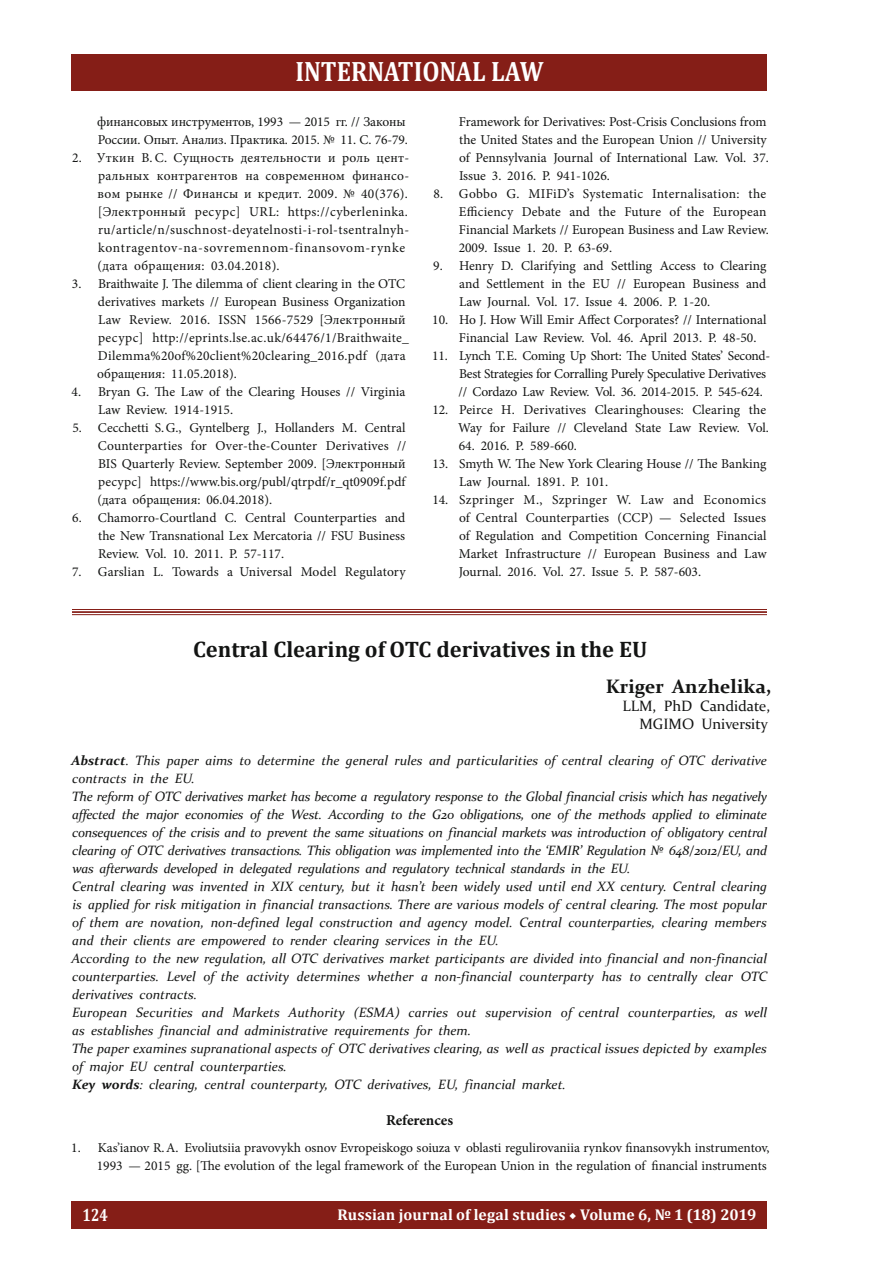
<style>
.page{position:relative;width:893px;height:1263px;background:#fff}
.page>*{position:absolute;margin:0;border:0;box-sizing:border-box;transform-origin:0 0}
.t1{font:700 28.2px "Cambria";color:#fff;scale:.88 1}
.t2{font:700 22.5px "Cambria";color:#131413}
.t3{font:700 19.5px "Constantia";color:#131413}
.t4{font:700 17.85px "Cambria";color:#fff;scale:.8 1}
.t5{font:700 15.6px "Cambria";letter-spacing:.01em;color:#fff}
.t6{font:15px/18px "Constantia";color:#131413;text-align:right}
.t7{font:700 15px "Minion Pro";letter-spacing:-.005em;color:#131413}
.t8{font:13.5px/18px "Minion Pro";color:#131413}
.t9{font:italic 13.5px/18px "Constantia";color:#131413}
.t10{font:13.5px/18px "Minion Pro";letter-spacing:.03em;color:#131413}
.t11{font:13.5px/18px "Minion Pro";letter-spacing:-.02em;color:#131413}
.s1{font-weight:700}
.s2{font-family:"Minion Pro";font-weight:400}
</style>
<div class="page">
<div style="left:72px;top:1202px;width:695px;height:27px;background:#851e17"></div>
<div style="left:72px;top:54px;width:695px;height:36px;background:#851e17"></div>
<hr style="left:72px;top:609px;width:695px;height:1px;background:#851e17">
<hr style="left:72px;top:611px;width:695px;height:2px;background:#851e17">
<hr style="left:72px;top:614px;width:695px;height:1px;background:#851e17">
<h1 class="t1" style="left:295px;top:51px;width:283px">INTERNATIONAL LAW</h1>
<p class="t8" style="left:97px;top:113px;width:312px">финансовых инструментов, 1993 — 2015 гг. // Законы<br>России. Опыт. Анализ. Практика. 2015. № 11. С. 76-79.</p>
<p class="t10" style="left:98px;top:149px;width:313px;text-indent:-25px">2. Уткин В.С. Сущность деятельности и роль цент&shy;ральных контрагентов на современном финансо&shy;вом рынке // Финансы и кредит. 2009. № 40(376). [Электронный ресурс] URL: https://cyberleninka. ru/article/n/suschnost-deyatelnosti-i-rol-tsentralnyh&shy;kontragentov-na-sovremennom-finansovom-rynke (дата обращения: 03.04.2018).</p>
<p class="t8" style="left:97px;top:275px;width:313px;text-indent:-25px">3. Braithwaite J. The dilemma of client clearing in the OTC derivatives markets // European Business Organization Law Review. 2016. ISSN 1566-7529 [Электронный ресурс] http://eprints.lse.ac.uk/64476/1/Braithwaite_ Dilemma%20of%20client%20clearing_2016.pdf (дата обращения: 11.05.2018).</p>
<p class="t8" style="left:98px;top:383px;width:309px;text-indent:-26px">4. Bryan G. The Law of the Clearing Houses // Virginia<br>Law Review. 1914-1915.</p>
<p class="t8" style="left:98px;top:419px;width:310px;text-align:justify;text-indent:-25px">5. Cecchetti S.G., Gyntelberg J., Hollanders M. Central Counterparties for Over-the-Counter Derivatives // BIS Quarterly Review. September 2009. [Электронный ресурс] https://www.bis.org/publ/qtrpdf/r_qt0909f.pdf (дата обращения: 06.04.2018).</p>
<p class="t8" style="left:98px;top:509px;width:309px;text-align:justify;text-indent:-26px">6. Chamorro-Courtland C. Central Counterparties and the New Transnational Lex Mercatoria // FSU Business Review. Vol. 10. 2011. P. 57-117.</p>
<p class="t8" style="left:72px;top:563px;width:335px">7. Garslian L. Towards a Universal Model Regulatory</p>
<p class="t8" style="left:459px;top:113px;width:311px">Framework for Derivatives: Post-Crisis Conclusions from the United States and the European Union // University of Pennsylvania Journal of International Law. Vol. 37.<br>Issue 3. 2016. P. 941-1026.</p>
<p class="t8" style="left:459px;top:185px;width:312px;text-indent:-25px">8. Gobbo G. MIFiD’s Systematic Internalisation: the Efficiency Debate and the Future of the European Financial Markets // European Business and Law Review.<br>2009. Issue 1. 20. P. 63-69.</p>
<p class="t8" style="left:459px;top:257px;width:309px;text-align:justify;text-indent:-26px">9. Henry D. Clarifying and Settling Access to Clearing and Settlement in the EU // European Business and Law Journal. Vol. 17. Issue 4. 2006. P. 1-20.</p>
<p class="t8" style="left:459px;top:311px;width:309px;text-indent:-27px">10. Ho J. How Will Emir Affect Corporates? // International<br>Financial Law Review. Vol. 46. April 2013. P. 48-50.</p>
<p class="t11" style="left:459px;top:347px;width:313px;text-indent:-26px">11. Lynch T.E. Coming Up Short: The United States’ Second-<br>Best Strategies for Corralling Purely Speculative Derivatives // Cordazo Law Review. Vol. 36. 2014-2015. P. 545-624.</p>
<p class="t8" style="left:432px;top:401px;width:338px;text-align:right">12. Peirce H. Derivatives Clearinghouses: Clearing the<br>Way for Failure // Cleveland State Law Review. Vol.</p>
<p class="t8" style="left:459px;top:437px;width:120px">64. 2016. P. 589-660.</p>
<p class="t8" style="left:459px;top:455px;width:309px;text-indent:-27px">13. Smyth W. The New York Clearing House // The Banking<br>Law Journal. 1891. P. 101.</p>
<p class="t8" style="left:459px;top:491px;width:309px;text-align:justify;text-indent:-26px">14. Szpringer M., Szpringer W. Law and Economics of Central Counterparties (CCP) — Selected Issues of Regulation and Competition Concerning Financial Market Infrastructure // European Business and Law Journal. 2016. Vol. 27. Issue 5. P. 587-603.</p>
<h2 class="t2" style="left:193px;top:633px;width:456px">Central Clearing of OTC derivatives in the EU</h2>
<h3 class="t3" style="left:606px;top:673px;width:167px">Kriger Anzhelika,</h3>
<p class="t6" style="left:622px;top:696px;width:149px">LLM, PhD Candidate,<br>MGIMO University</p>
<p class="t9" style="left:71px;top:751px;width:698px"><span class="s1">Abstract</span>. This paper aims to determine the general rules and particularities of central clearing of OTC derivative contracts in the EU.<br>The reform of OTC derivatives market has become a regulatory response to the Global financial crisis which has negatively affected the major economies of the West. According to the G20 obligations, one of the methods applied to eliminate consequences of the crisis and to prevent the same situations on financial markets was introduction of obligatory central clearing of OTC derivatives transactions. This obligation was implemented into the ‘EMIR’ Regulation № 648/2012/EU, and was afterwards developed in delegated regulations and regulatory technical standards in the EU.<br>Central clearing was invented in XIX century, but it hasn’t been widely used until end XX century. Central clearing is applied for risk mitigation in financial transactions. There are various models of central clearing. The most popular of them are novation, non-defined legal construction and agency model. Central counterparties, clearing members and their clients are empowered to render clearing services in the EU.<br>According to the new regulation, all OTC derivatives market participants are divided into financial and non-financial counterparties. Level of the activity determines whether a non-financial counterparty has to centrally clear OTC derivatives contracts.<br>European Securities and Markets Authority (ESMA) carries out supervision of central counterparties, as well as establishes financial and administrative requirements for them.<br>The paper examines supranational aspects of OTC derivatives clearing, as well as practical issues depicted by examples of major EU central counterparties.<br><span class="s1">Key words</span>: clearing, central counterparty, OTC derivatives, EU, financial market.</p>
<p class="t7" style="left:386px;top:1110px;width:69px">References</p>
<p class="t8" style="left:71px;top:1139px;width:700px;text-align:right">1. Kas’ianov R.A. Evoliutsiia pravovykh osnov Evropeiskogo soiuza v oblasti regulirovaniia rynkov finansovykh instrumentov,<br>1993 — 2015 gg. [The evolution of the legal framework of the European Union in the regulation of financial instruments</p>
<h3 class="t4" style="left:83px;top:1202px;width:33px">124</h3>
<p class="t5" style="left:337px;top:1203px;width:420px">Russian journal of legal studies <span class="s2">◆</span> Volume 6, № 1 (18) 2019</p>
</div>
